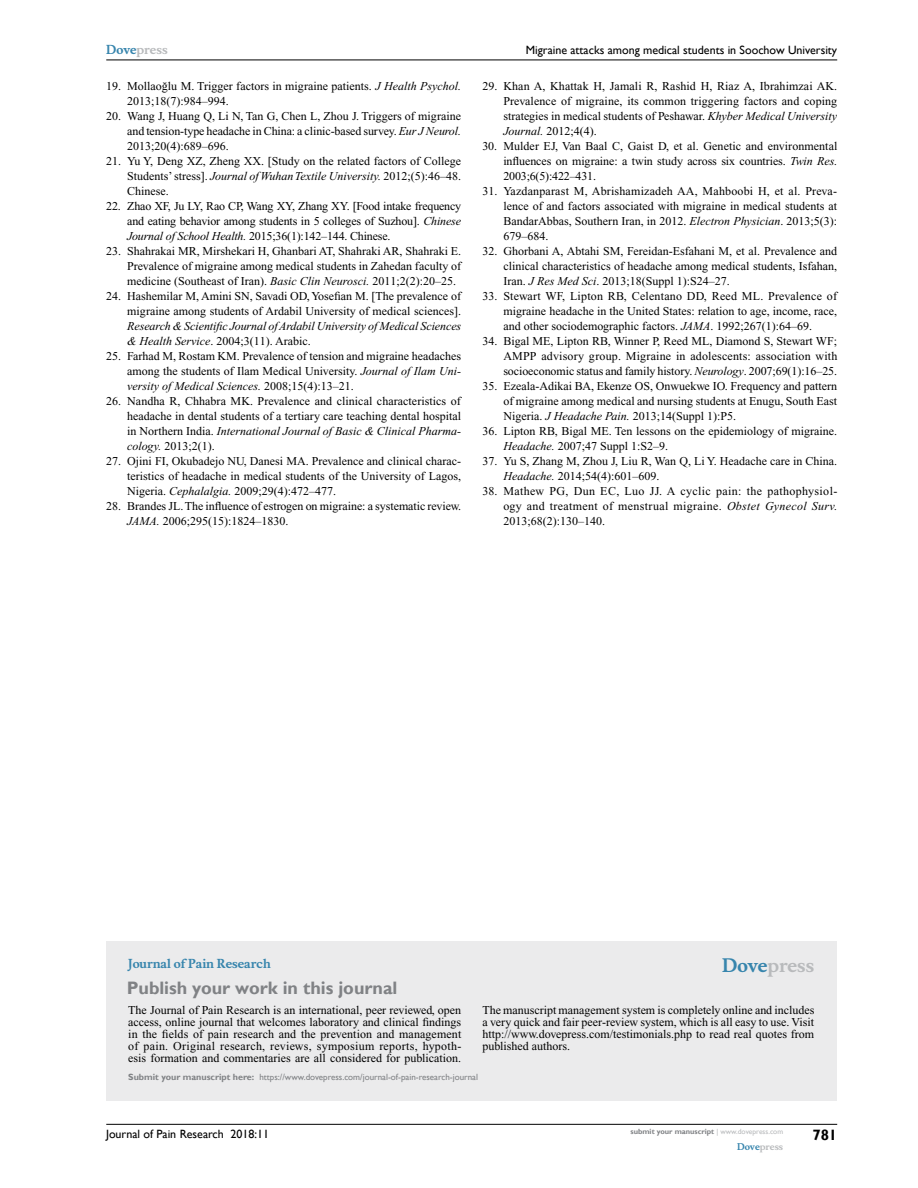
<style>
.page{position:relative;width:918px;height:1188px;background:#fff}
.page>*{position:absolute;margin:0;border:0;box-sizing:border-box;transform-origin:0 0}
.t1{font:700 18px "Gill Sans";color:#808285}
.t2{font:700 18px "Musee";color:#b8babc}
.t3{font:700 15px "Gill Sans";color:#000}
.t4{font:12px/15px "Times New Roman";color:#000;text-align:justify}
.t5{font:italic 12px/15px "Times New Roman";letter-spacing:-.005em;color:#000}
.t6{font:12px "Gill Sans";color:#000}
.t7{font:700 12px "Musee";color:#3785ad}
.t8{font:700 12px "Musee";color:#b8babc}
.t9{font:9px "Gill Sans";color:#808285}
.t10{font:700 9px "Musee";color:#b8babc}
.t11{font:700 7.5px "Gill Sans";color:#808285}
.s1{color:#3785ad}
.s2{font-style:inherit}
.s3{font-style:italic}
.s4{font-style:normal}
.s5{font-weight:700}
.s6{font-weight:400;color:#b8babc}
</style>
<div class="page">
<div style="left:106px;top:941px;width:731px;height:159px;background:#ebebec"></div>
<hr style="left:106px;top:1124px;width:731px;height:1px;background:#000">
<hr style="left:106px;top:60px;width:731px;height:1px;background:#000">
<p class="t8" style="left:106px;top:43px;width:63px"><span class="s1">Dove</span>press</p>
<p class="t4" style="left:127px;top:79px;width:335px;text-indent:-21px">19. Mollao<span class="s2">ğ</span>lu M. Trigger factors in migraine patients. <span class="s3">J Health Psychol.<br></span>2013;18(7):984–994.</p>
<p class="t4" style="left:127px;top:109px;width:335px;text-indent:-21px">20. Wang J, Huang Q, Li N, Tan G, Chen L, Zhou J. Triggers of migraine and tension-type headache in China: a clinic-based survey. <span class="s3">Eur J Neurol.<br></span>2013;20(4):689–696.</p>
<p class="t4" style="left:127px;top:154px;width:335px;text-indent:-21px">21. Yu Y, Deng XZ, Zheng XX. [Study on the related factors of College Students’ stress]. <span class="s3">Journal of Wuhan Textile University.</span> 2012;(5):46–48.<br>Chinese.</p>
<p class="t4" style="left:127px;top:199px;width:335px;text-indent:-21px">22. Zhao XF, Ju LY, Rao CP, Wang XY, Zhang XY. [Food intake frequency and eating behavior among students in 5 colleges of Suzhou]. <span class="s3">Chinese Journal of School Health.</span> 2015;36(1):142–144. Chinese.</p>
<p class="t4" style="left:127px;top:244px;width:335px;text-indent:-21px">23. Shahrakai MR, Mirshekari H, Ghanbari AT, Shahraki AR, Shahraki E.<br>Prevalence of migraine among medical students in Zahedan faculty of medicine (Southeast of Iran). <span class="s3">Basic Clin Neurosci.</span> 2011;2(2):20–25.</p>
<p class="t4" style="left:106px;top:289px;width:356px;text-align:right">24. Hashemilar M, Amini SN, Savadi OD, Yosefian M. [The prevalence of migraine among students of Ardabil University of medical sciences].</p>
<p class="t5" style="left:127px;top:319px;width:336px">Research &amp; Scientific Journal of Ardabil University of Medical Sciences &amp; Health Service<span class="s4">. 2004;3(11). Arabic.</span></p>
<p class="t4" style="left:127px;top:349px;width:335px;text-indent:-21px">25. Farhad M, Rostam KM. Prevalence of tension and migraine headaches among the students of Ilam Medical University. <span class="s3">Journal of Ilam Uni&shy;versity of Medical Sciences.</span> 2008;15(4):13–21.</p>
<p class="t4" style="left:127px;top:394px;width:335px;text-indent:-21px">26. Nandha R, Chhabra MK. Prevalence and clinical characteristics of headache in dental students of a tertiary care teaching dental hospital in Northern India. <span class="s3">International Journal of Basic &amp; Clinical Pharma&shy;cology.</span> 2013;2(1).</p>
<p class="t4" style="left:127px;top:454px;width:335px;text-indent:-21px">27. Ojini FI, Okubadejo NU, Danesi MA. Prevalence and clinical charac&shy;teristics of headache in medical students of the University of Lagos, Nigeria. <span class="s3">Cephalalgia.</span> 2009;29(4):472–477.</p>
<p class="t4" style="left:127px;top:499px;width:336px;text-indent:-21px">28. Brandes JL. The influence of estrogen on migraine: a systematic review.<br><span class="s3">JAMA.</span> 2006;295(15):1824–1830.</p>
<p class="t6" style="left:526px;top:43px;width:313px">Migraine attacks among medical students in Soochow University</p>
<p class="t4" style="left:503px;top:79px;width:335px;text-indent:-21px">29. Khan A, Khattak H, Jamali R, Rashid H, Riaz A, Ibrahimzai AK.<br>Prevalence of migraine, its common triggering factors and coping strategies in medical students of Peshawar. <span class="s3">Khyber Medical University Journal.</span> 2012;4(4).</p>
<p class="t4" style="left:503px;top:139px;width:336px;text-indent:-21px">30. Mulder EJ, Van Baal C, Gaist D, et al. Genetic and environmental influences on migraine: a twin study across six countries. <span class="s3">Twin Res.<br></span>2003;6(5):422–431.</p>
<p class="t4" style="left:503px;top:184px;width:335px;text-indent:-21px">31. Yazdanparast M, Abrishamizadeh AA, Mahboobi H, et al. Preva&shy;lence of and factors associated with migraine in medical students at BandarAbbas, Southern Iran, in 2012. <span class="s3">Electron Physician</span>. 2013;5(3):<br>679–684.</p>
<p class="t4" style="left:503px;top:244px;width:335px;text-indent:-21px">32. Ghorbani A, Abtahi SM, Fereidan-Esfahani M, et al. Prevalence and clinical characteristics of headache among medical students, Isfahan, Iran. <span class="s3">J Res Med Sci</span>. 2013;18(Suppl 1):S24–27.</p>
<p class="t4" style="left:503px;top:289px;width:335px;text-indent:-21px">33. Stewart WF, Lipton RB, Celentano DD, Reed ML. Prevalence of migraine headache in the United States: relation to age, income, race, and other sociodemographic factors. <span class="s3">JAMA</span>. 1992;267(1):64–69.</p>
<p class="t4" style="left:503px;top:334px;width:336px;text-indent:-21px">34. Bigal ME, Lipton RB, Winner P, Reed ML, Diamond S, Stewart WF; AMPP advisory group. Migraine in adolescents: association with socioeconomic status and family history. <span class="s3">Neurology</span>. 2007;69(1):16–25.</p>
<p class="t4" style="left:503px;top:379px;width:335px;text-indent:-21px">35. Ezeala-Adikai BA, Ekenze OS, Onwuekwe IO. Frequency and pattern of migraine among medical and nursing students at Enugu, South East Nigeria. <span class="s3">J Headache Pain.</span> 2013;14(Suppl 1):P5.</p>
<p class="t4" style="left:503px;top:424px;width:335px;text-indent:-21px">36. Lipton RB, Bigal ME. Ten lessons on the epidemiology of migraine.<br><span class="s3">Headache.</span> 2007;47 Suppl 1:S2–9.</p>
<p class="t4" style="left:503px;top:454px;width:335px;text-indent:-21px">37. Yu S, Zhang M, Zhou J, Liu R, Wan Q, Li Y. Headache care in China.<br><span class="s3">Headache.</span> 2014;54(4):601–609.</p>
<p class="t4" style="left:503px;top:484px;width:335px;text-indent:-21px">38. Mathew PG, Dun EC, Luo JJ. A cyclic pain: the pathophysiol&shy;ogy and treatment of menstrual migraine. <span class="s3">Obstet Gynecol Surv.<br></span>2013;68(2):130–140.</p>
<p class="t7" style="left:128px;top:956px;width:144px">Journal of Pain Research</p>
<h1 class="t1" style="left:127px;top:977px;width:272px">Publish your work in this journal</h1>
<h1 class="t2" style="left:722px;top:955px;width:94px"><span class="s1">Dove</span>press</h1>
<p class="t4" style="left:128px;top:1004px;width:335px;line-height:12px">The Journal of Pain Research is an international, peer reviewed, open access, online journal that welcomes laboratory and clinical findings in the fields of pain research and the prevention and management of pain. Original research, reviews, symposium reports, hypoth&shy;esis formation and commentaries are all considered for publication.</p>
<p class="t4" style="left:482px;top:1004px;width:334px;line-height:12px">The manuscript management system is completely online and includes a very quick and fair peer-review system, which is all easy to use. Visit http://www.dovepress.com/testimonials.php to read real quotes from published authors.</p>
<p class="t9" style="left:128px;top:1072px;width:351px"><span class="s5">Submit your manuscript here:</span> https://www.dovepress.com/journal-of-pain-research-journal</p>
<p class="t6" style="left:106px;top:1127px;width:164px">Journal of Pain Research 2018:11</p>
<p class="t11" style="left:631px;top:1127px;width:154px">submit your manuscript <span class="s6">| www.dovepress.com</span></p>
<p class="t10" style="left:737px;top:1141px;width:48px"><span class="s1">Dove</span>press</p>
<p class="t3" style="left:812px;top:1126px;width:26px">781</p>
</div>
